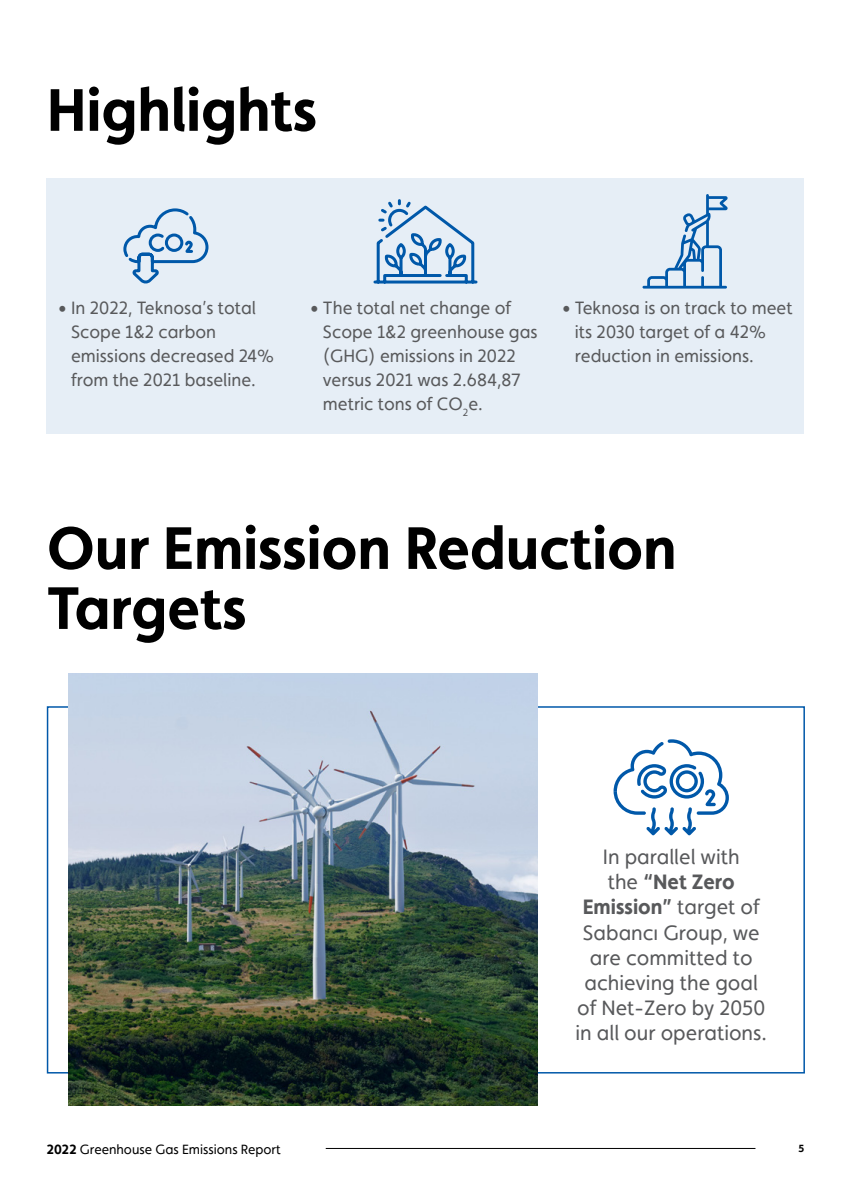
<style>
.page{position:relative;width:851px;height:1191px;background:#fff}
.page>*{position:absolute;margin:0;border:0;box-sizing:border-box;transform-origin:0 0}
.t1{font:700 60px/60px "Faricy New";color:#000}
.t2{font:21px/25.2px "Faricy New";color:#58595b;text-align:center}
.t3{font:18px/24px "Faricy New";color:#58595b}
.t4{font:13.5px "Faricy New";color:#000}
.t5{font:700 10.5px "Faricy New";color:#000}
.s1{font-weight:700}
</style>
<div class="page">
<hr style="left:326px;top:1148px;width:429px;height:1px;background:#000">
<div style="left:47px;top:179px;width:757px;height:255px;background:#e6eef6"></div>
<svg style="left:123px;top:208px;width:86px;height:76px"></svg>
<svg style="left:373px;top:199px;width:105px;height:85px"></svg>
<svg style="left:642px;top:194px;width:85px;height:94px"></svg>
<svg style="left:613px;top:739px;width:115px;height:96px"></svg>
<img style="left:68px;top:674px;width:469px;height:432px">
<h1 class="t1" style="left:47px;top:79px;width:272px">Highlights</h1>
<p class="t3" style="left:71px;top:296px;width:204px;text-indent:-13px">• In 2022, Teknosa’s total<br>Scope 1&amp;2 carbon emissions decreased 24% from the 2021 baseline.</p>
<p class="t3" style="left:323px;top:296px;width:216px;text-indent:-13px">• The total net change of<br>Scope 1&amp;2 greenhouse gas (GHG) emissions in 2022 versus 2021 was 2.684,87 metric tons of CO<sub>2</sub>e.</p>
<p class="t3" style="left:574px;top:296px;width:219px;text-indent:-13px">• Teknosa is on track to meet its 2030 target of a 42% reduction in emissions.</p>
<h1 class="t1" style="left:47px;top:517px;width:631px">Our Emission Reduction<br>Targets</h1>
<p class="t2" style="left:575px;top:844px;width:193px">In parallel with<br>the <span class="s1">“Net Zero<br>Emission”</span> target of<br>Sabancı Group, we are committed to achieving the goal of Net-Zero by 2050 in all our operations.</p>
<p class="t4" style="left:47px;top:1141px;width:235px"><span class="s1">2022</span> Greenhouse Gas Emissions Report</p>
<p class="t5" style="left:798px;top:1142px;width:7px">5</p>
</div>
